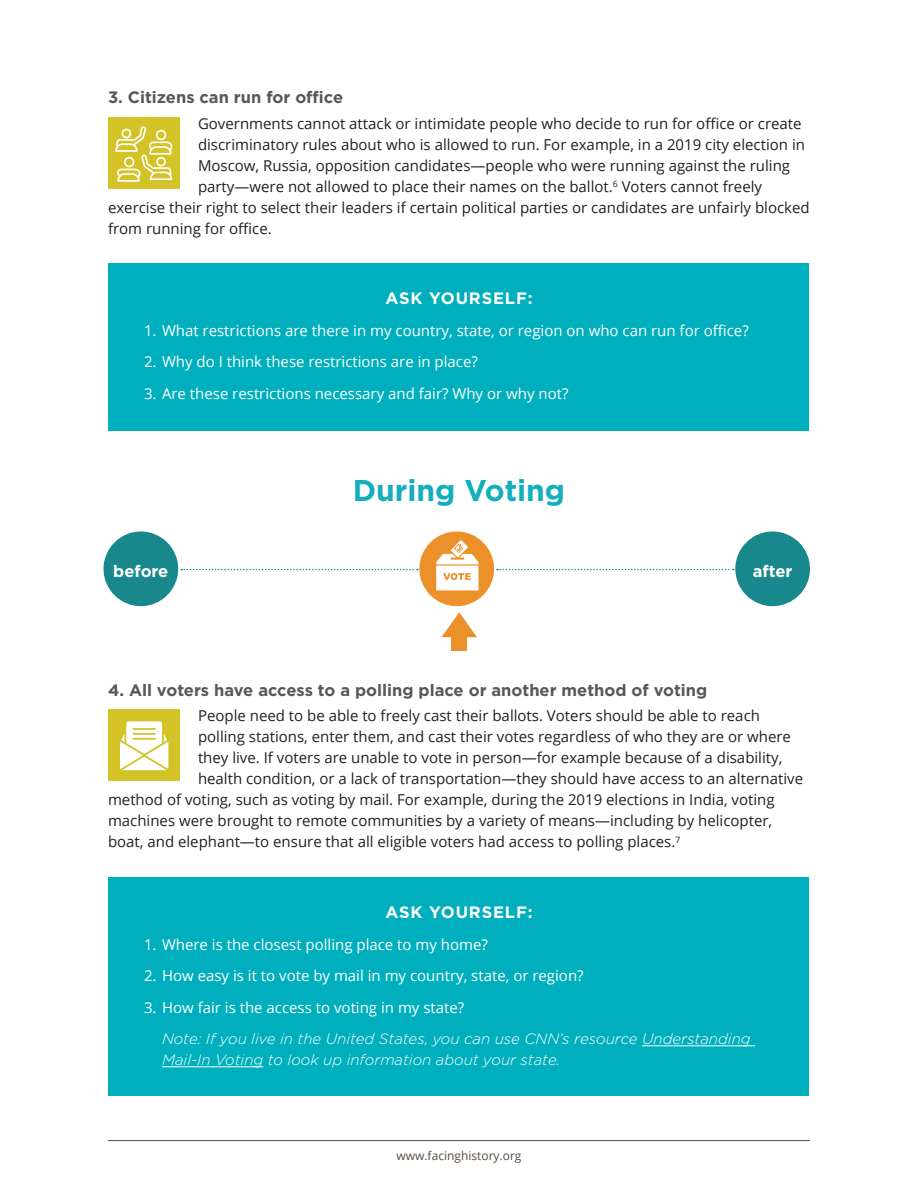
<style>
.page{position:relative;width:918px;height:1188px;background:#fff}
.page>*{position:absolute;margin:0;border:0;box-sizing:border-box;transform-origin:0 0}
.C_head{font:700 30px "Gotham";color:#15aebd}
.D_head{font:700 16.5px "Gotham";color:#57585a}
.Ask_Yourself_head{font:700 16.5px "Gotham";letter-spacing:.05em;color:#fff}
.D_head-2{font:700 16.5px "Gotham";color:#fff}
.body_left{font:15px "Open Sans";color:#231f20}
.body_bullet_white{font:15px "Open Sans";color:#fff}
.body_left-2{font:italic 300 15px/21px "Gotham";color:#fff}
.body{font:12px "Open Sans";color:#574c43}
</style>
<div class="page">
<div style="left:108px;top:877px;width:700px;height:219px;background:#00afbd"></div>
<div style="left:108px;top:263px;width:700px;height:167px;background:#00afbd"></div>
<hr style="left:108px;top:1140px;width:702px;height:1px;background:#574c43">
<hr style="left:642px;top:1045px;width:113px;height:1px;background:#fff">
<hr style="left:162px;top:1066px;width:101px;height:1px;background:#fff">
<div style="left:104px;top:531px;width:74px;height:75px;background:#18888c;border-radius:50%"></div>
<div style="left:419px;top:531px;width:75px;height:75px;background:#ec9129;border-radius:50%"></div>
<div style="left:735px;top:531px;width:75px;height:75px;background:#18888c;border-radius:50%"></div>
<svg style="left:436px;top:540px;width:43px;height:50px"></svg>
<svg style="left:181px;top:569px;width:237px;height:1px"></svg>
<svg style="left:497px;top:569px;width:237px;height:1px"></svg>
<svg style="left:441px;top:612px;width:36px;height:25px"></svg>
<div style="left:451px;top:635px;width:16px;height:15px;background:#ec9129"></div>
<div style="left:108px;top:117px;width:72px;height:72px;background:#d3c327"></div>
<svg style="left:115px;top:126px;width:58px;height:56px"></svg>
<div style="left:108px;top:709px;width:72px;height:72px;background:#d3c327"></div>
<svg style="left:120px;top:721px;width:48px;height:49px"></svg>
<p class="D_head" style="left:108px;top:86px;width:237px">3. Citizens can run for office</p>
<p class="body_left" style="left:198px;top:113px;width:605px">Governments cannot attack or intimidate people who decide to run for office or create</p>
<p class="body_left" style="left:198px;top:134px;width:609px">discriminatory rules about who is allowed to run. For example, in a 2019 city election in</p>
<p class="body_left" style="left:198px;top:155px;width:594px">Moscow, Russia, opposition candidates—people who were running against the ruling</p>
<p class="body_left" style="left:198px;top:176px;width:566px">party—were not allowed to place their names on the ballot.<sup>6</sup> Voters cannot freely</p>
<p class="body_left" style="left:108px;top:197px;width:703px">exercise their right to select their leaders if certain political parties or candidates are unfairly blocked</p>
<p class="body_left" style="left:108px;top:218px;width:165px">from running for office.</p>
<p class="Ask_Yourself_head" style="left:385px;top:288px;width:149px">ASK YOURSELF:</p>
<p class="body_bullet_white" style="left:144px;top:320px;width:606px">1. What restrictions are there in my country, state, or region on who can run for office?</p>
<p class="body_bullet_white" style="left:144px;top:352px;width:335px">2. Why do I think these restrictions are in place?</p>
<p class="body_bullet_white" style="left:144px;top:383px;width:426px">3. Are these restrictions necessary and fair? Why or why not?</p>
<p class="C_head" style="left:353px;top:470px;width:214px">During Voting</p>
<p class="D_head-2" style="left:113px;top:560px;width:57px">before</p>
<p class="D_head-2" style="left:753px;top:560px;width:41px">after</p>
<p class="D_head" style="left:108px;top:679px;width:601px">4. All voters have access to a polling place or another method of voting</p>
<p class="body_left" style="left:198px;top:706px;width:564px">People need to be able to freely cast their ballots. Voters should be able to reach</p>
<p class="body_left" style="left:198px;top:727px;width:594px">polling stations, enter them, and cast their votes regardless of who they are or where</p>
<p class="body_left" style="left:198px;top:748px;width:586px">they live. If voters are unable to vote in person—for example because of a disability,</p>
<p class="body_left" style="left:198px;top:769px;width:607px">health condition, or a lack of transportation—they should have access to an alternative</p>
<p class="body_left" style="left:108px;top:790px;width:668px">method of voting, such as voting by mail. For example, during the 2019 elections in India, voting</p>
<p class="body_left" style="left:108px;top:811px;width:666px">machines were brought to remote communities by a variety of means—including by helicopter,</p>
<p class="body_left" style="left:108px;top:832px;width:574px">boat, and elephant—to ensure that all eligible voters had access to polling places.<sup>7</sup></p>
<p class="Ask_Yourself_head" style="left:385px;top:902px;width:149px">ASK YOURSELF:</p>
<p class="body_bullet_white" style="left:144px;top:934px;width:346px">1. Where is the closest polling place to my home?</p>
<p class="body_bullet_white" style="left:144px;top:966px;width:441px">2. How easy is it to vote by mail in my country, state, or region?</p>
<p class="body_bullet_white" style="left:144px;top:997px;width:322px">3. How fair is the access to voting in my state?</p>
<p class="body_left-2" style="left:162px;top:1028px;width:590px">Note: If you live in the United States, you can use CNN’s resource Understanding<br>Mail-In Voting to look up information about your state.</p>
<p class="body" style="left:396px;top:1147px;width:127px">www.facinghistory.org</p>
</div>
